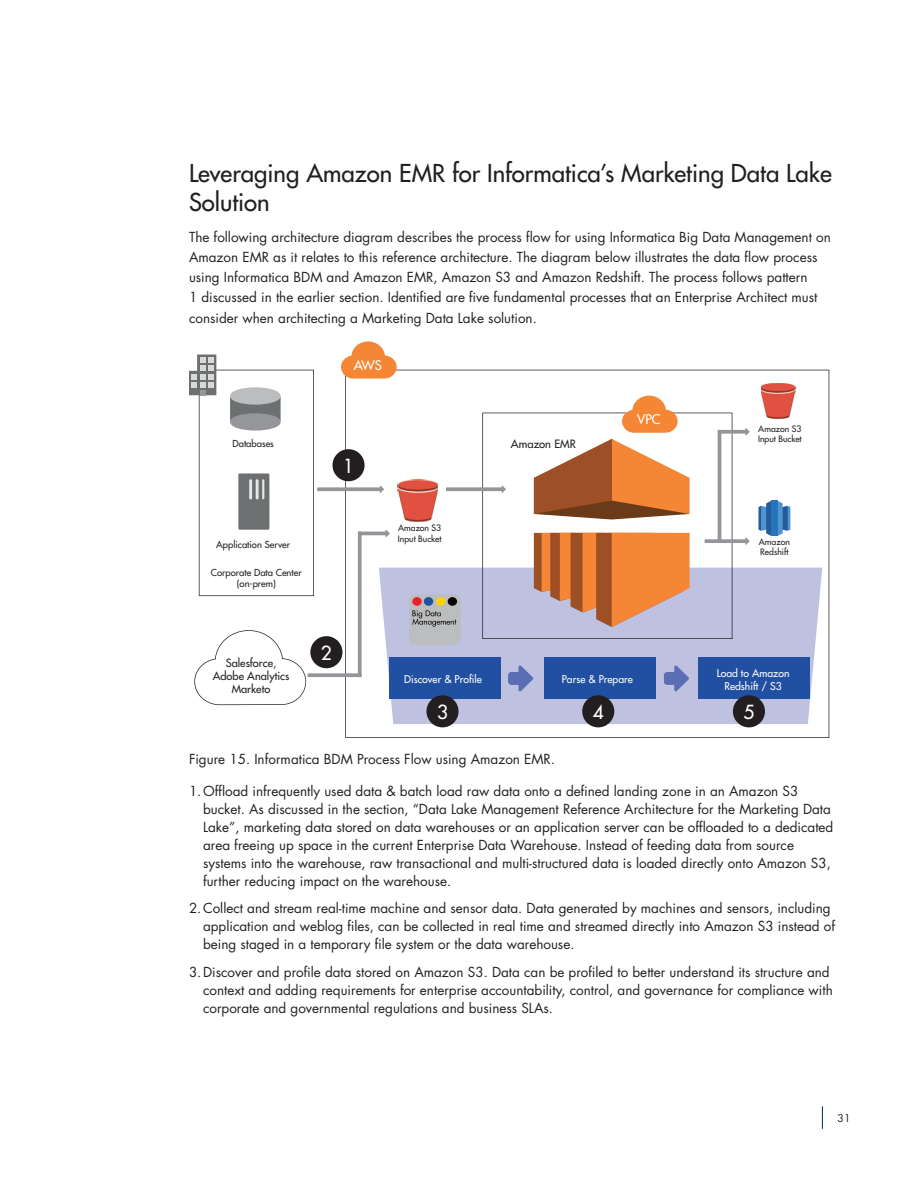
<style>
.page{position:relative;width:918px;height:1188px;background:#fff}
.page>*{position:absolute;margin:0;border:0;box-sizing:border-box;transform-origin:0 0}
.header_1{font:500 24px/28.8px "Futura Std";color:#231f20}
.t1{font:500 18.9px "Futura Std";color:#fff}
.Body_Text{font:13.5px/18px "Futura Std";color:#231f20}
.t2{font:500 13.05px "Futura Std";color:#fff}
.t3{font:500 11.25px "Futura Std";color:#231f20}
.t4{font:500 11.1px/13.2px "Futura Std";color:#231f20;text-align:center}
.t5{font:500 10.5px/12.5px "Futura Std";color:#fff;text-align:center}
.t6{font:10.5px "Futura Std";color:#231f20}
.t7{font:500 9.45px/11.2px "Futura Std";color:#231f20;text-align:center}
.t8{font:500 8.7px/10.4px "Futura Std";color:#231f20}
</style>
<div class="page">
<svg style="left:822px;top:1106px;width:1px;height:23px"></svg>
<svg style="left:345px;top:370px;width:484px;height:368px"></svg>
<img style="left:398px;top:480px;width:40px;height:42px">
<img style="left:761px;top:383px;width:34px;height:36px">
<svg style="left:508px;top:665px;width:25px;height:26px"></svg>
<svg style="left:664px;top:665px;width:25px;height:26px"></svg>
<svg style="left:446px;top:485px;width:60px;height:8px"></svg>
<svg style="left:705px;top:428px;width:45px;height:117px"></svg>
<svg style="left:534px;top:533px;width:156px;height:94px;background:#d48656"></svg>
<svg style="left:534px;top:439px;width:156px;height:81px"></svg>
<svg style="left:622px;top:395px;width:56px;height:38px"></svg>
<div style="left:390px;top:658px;width:111px;height:41px;background:#2150a2"></div>
<div style="left:544px;top:658px;width:111px;height:41px;background:#2150a2"></div>
<div style="left:698px;top:658px;width:111px;height:41px;background:#2150a2"></div>
<div style="left:426px;top:695px;width:33px;height:32px;background:#231f20;border-radius:50%"></div>
<div style="left:582px;top:695px;width:32px;height:32px;background:#231f20;border-radius:50%"></div>
<div style="left:733px;top:695px;width:32px;height:32px;background:#231f20;border-radius:50%"></div>
<svg style="left:189px;top:341px;width:208px;height:364px"></svg>
<p class="header_1" style="left:189px;top:159px;width:644px">Leveraging Amazon EMR for Informatica’s Marketing Data Lake<br>Solution</p>
<p class="Body_Text" style="left:189px;top:227px;width:643px;line-height:20.2px">The following architecture diagram describes the process flow for using Informatica Big Data Management on Amazon EMR as it relates to this reference architecture. The diagram below illustrates the data flow process using Informatica BDM and Amazon EMR, Amazon S3 and Amazon Redshift. The process follows pattern<br>1 discussed in the earlier section. Identified are five fundamental processes that an Enterprise Architect must consider when architecting a Marketing Data Lake solution.</p>
<p class="t7" style="left:233px;top:438px;width:43px">Databases</p>
<p class="t7" style="left:216px;top:539px;width:75px">Application Server</p>
<p class="t7" style="left:211px;top:566px;width:92px">Corporate Data Center (on-prem)</p>
<p class="t2" style="left:354px;top:357px;width:30px">AWS</p>
<p class="t1" style="left:343px;top:454px;width:12px">1</p>
<p class="t8" style="left:398px;top:523px;width:45px">Amazon S3<br>Input Bucket</p>
<p class="t3" style="left:511px;top:437px;width:66px">Amazon EMR</p>
<p class="t2" style="left:637px;top:411px;width:25px">VPC</p>
<p class="t8" style="left:758px;top:423px;width:45px">Amazon S3<br>Input Bucket</p>
<p class="t8" style="left:759px;top:536px;width:33px">Amazon<br>Redshift</p>
<p class="t4" style="left:213px;top:656px;width:78px">Salesforce,<br>Adobe Analytics<br>Marketo</p>
<p class="t1" style="left:321px;top:641px;width:12px">2</p>
<p class="t5" style="left:404px;top:673px;width:79px">Discover &amp; Profile</p>
<p class="t5" style="left:562px;top:673px;width:73px">Parse &amp; Prepare</p>
<p class="t5" style="left:717px;top:667px;width:74px">Load to Amazon<br>Redshift / S3</p>
<p class="t1" style="left:437px;top:700px;width:12px">3</p>
<p class="t1" style="left:593px;top:700px;width:12px">4</p>
<p class="t1" style="left:743px;top:700px;width:12px">5</p>
<p class="Body_Text" style="left:189px;top:750px;width:368px">Figure 15. Informatica BDM Process Flow using Amazon EMR.</p>
<p class="Body_Text" style="left:203px;top:782px;width:632px;text-indent:-14px">1.Offload infrequently used data &amp; batch load raw data onto a defined landing zone in an Amazon S3 bucket. As discussed in the section, “Data Lake Management Reference Architecture for the Marketing Data Lake”, marketing data stored on data warehouses or an application server can be offloaded to a dedicated area freeing up space in the current Enterprise Data Warehouse. Instead of feeding data from source systems into the warehouse, raw transactional and multi-structured data is loaded directly onto Amazon S3, further reducing impact on the warehouse.</p>
<p class="Body_Text" style="left:203px;top:900px;width:634px;text-indent:-14px">2.Collect and stream real-time machine and sensor data. Data generated by machines and sensors, including application and weblog files, can be collected in real time and streamed directly into Amazon S3 instead of being staged in a temporary file system or the data warehouse.</p>
<p class="Body_Text" style="left:203px;top:963px;width:631px;text-indent:-14px">3.Discover and profile data stored on Amazon S3. Data can be profiled to better understand its structure and context and adding requirements for enterprise accountability, control, and governance for compliance with corporate and governmental regulations and business SLAs.</p>
<p class="t6" style="left:838px;top:1111px;width:14px">31</p>
</div>
